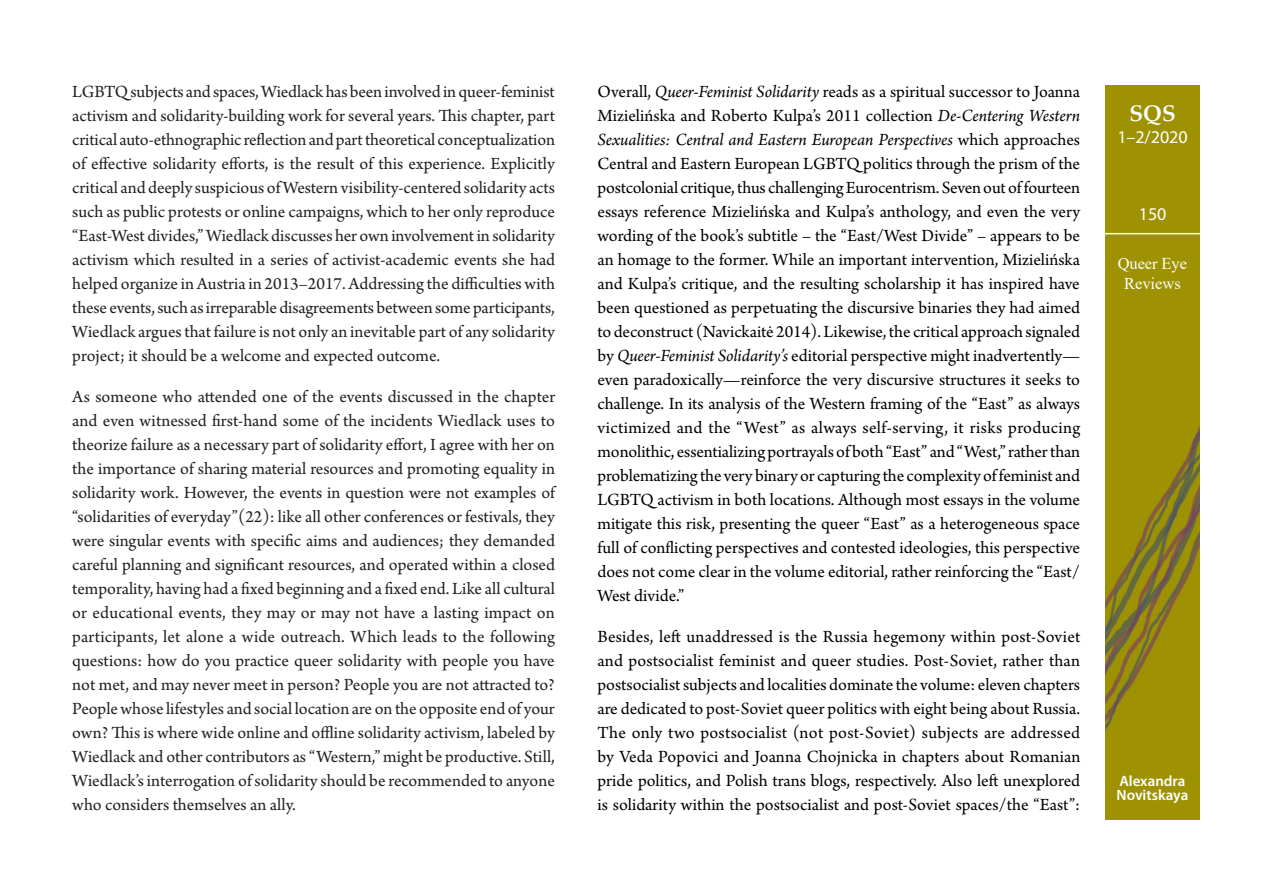
<style>
.page{position:relative;width:1263px;height:893px;background:#fff}
.page>*{position:absolute;margin:0;border:0;box-sizing:border-box;transform-origin:0 0}
.t1{font:700 22.5px "Palatino Linotype";color:#fff}
.Leipateksti_enkku-no{font:18px/24px "Arno Pro";color:#221f1f;text-align:justify}
.Leipateksti_enkku-no-2{font:18px/24px "Arno Pro";color:#000;text-align:justify}
.t2{font:18px "Myriad Pro";color:#fff}
.t3{font:16.5px/19.8px "Times New Roman";letter-spacing:-.005em;color:#fff;text-align:center}
.t4{font:600 15px/13.5px "Myriad Pro";color:#fff}
.s1{font-style:italic}
</style>
<div class="page">
<img style="left:1106px;top:85px;width:93px;height:735px">
<hr style="left:1101px;top:233px;width:104px;height:1px;background:#fff">
<p class="Leipateksti_enkku-no" style="left:72px;top:81px;width:484px">LGBTQ subjects and spaces, Wiedlack has been involved in queer-feminist activism and solidarity-building work for several years. This chapter, part critical auto-ethnographic reflection and part theoretical conceptualization of effective solidarity efforts, is the result of this experience. Explicitly critical and deeply suspicious of Western visibility-centered solidarity acts such as public protests or online campaigns, which to her only reproduce “East-West divides,” Wiedlack discusses her own involvement in solidarity activism which resulted in a series of activist-academic events she had helped organize in Austria in 2013–2017. Addressing the difficulties with these events, such as irreparable disagreements between some participants, Wiedlack argues that failure is not only an inevitable part of any solidarity project; it should be a welcome and expected outcome.</p>
<p class="Leipateksti_enkku-no" style="left:72px;top:386px;width:484px">As someone who attended one of the events discussed in the chapter and even witnessed first-hand some of the incidents Wiedlack uses to theorize failure as a necessary part of solidarity effort, I agree with her on the importance of sharing material resources and promoting equality in solidarity work. However, the events in question were not examples of “solidarities of everyday”(22): like all other conferences or festivals, they were singular events with specific aims and audiences; they demanded careful planning and significant resources, and operated within a closed temporality, having had a fixed beginning and a fixed end. Like all cultural or educational events, they may or may not have a lasting impact on participants, let alone a wide outreach. Which leads to the following questions: how do you practice queer solidarity with people you have not met, and may never meet in person? People you are not attracted to?<br>People whose lifestyles and social location are on the opposite end of your own? This is where wide online and offline solidarity activism, labeled by Wiedlack and other contributors as “Western,” might be productive. Still, Wiedlack’s interrogation of solidarity should be recommended to anyone who considers themselves an ally.</p>
<p class="Leipateksti_enkku-no-2" style="left:597px;top:81px;width:484px">Overall, <span class="s1">Queer-Feminist Solidarity</span> reads as a spiritual successor to Joanna Mizielińska and Roberto Kulpa’s 2011 collection <span class="s1">De-Centering Western Sexualities: Central and Eastern European Perspectives</span> which approaches Central and Eastern European LGBTQ politics through the prism of the postcolonial critique, thus challenging Eurocentrism. Seven out of fourteen essays reference Mizielińska and Kulpa’s anthology, and even the very wording of the book’s subtitle – the “East/West Divide” – appears to be an homage to the former. While an important intervention, Mizielińska and Kulpa’s critique, and the resulting scholarship it has inspired have been questioned as perpetuating the discursive binaries they had aimed to deconstruct (Navickaitė 2014). Likewise, the critical approach signaled by <span class="s1">Queer-Feminist Solidarity’s</span> editorial perspective might inadvertently— even paradoxically—reinforce the very discursive structures it seeks to challenge. In its analysis of the Western framing of the “East” as always victimized and the “West” as always self-serving, it risks producing monolithic, essentializing portrayals of both “East” and “West,” rather than problematizing the very binary or capturing the complexity of feminist and LGBTQ activism in both locations. Although most essays in the volume mitigate this risk, presenting the queer “East” as a heterogeneous space full of conflicting perspectives and contested ideologies, this perspective does not come clear in the volume editorial, rather reinforcing the “East/ West divide.”</p>
<p class="Leipateksti_enkku-no-2" style="left:597px;top:626px;width:484px">Besides, left unaddressed is the Russia hegemony within post-Soviet and postsocialist feminist and queer studies. Post-Soviet, rather than postsocialist subjects and localities dominate the volume: eleven chapters are dedicated to post-Soviet queer politics with eight being about Russia.<br>The only two postsocialist (not post-Soviet) subjects are addressed by Veda Popovici and Joanna Chojnicka in chapters about Romanian pride politics, and Polish trans blogs, respectively. Also left unexplored is solidarity within the postsocialist and post-Soviet spaces/the “East”:</p>
<p class="t1" style="left:1129px;top:98px;width:48px">SQS</p>
<p class="t2" style="left:1117px;top:127px;width:72px">1–2/2020</p>
<p class="t2" style="left:1139px;top:204px;width:29px">150</p>
<p class="t3" style="left:1118px;top:253px;width:71px">Queer Eye<br>Reviews</p>
<p class="t4" style="left:1116px;top:774px;width:73px">Alexandra<br>Novitskaya</p>
</div>
